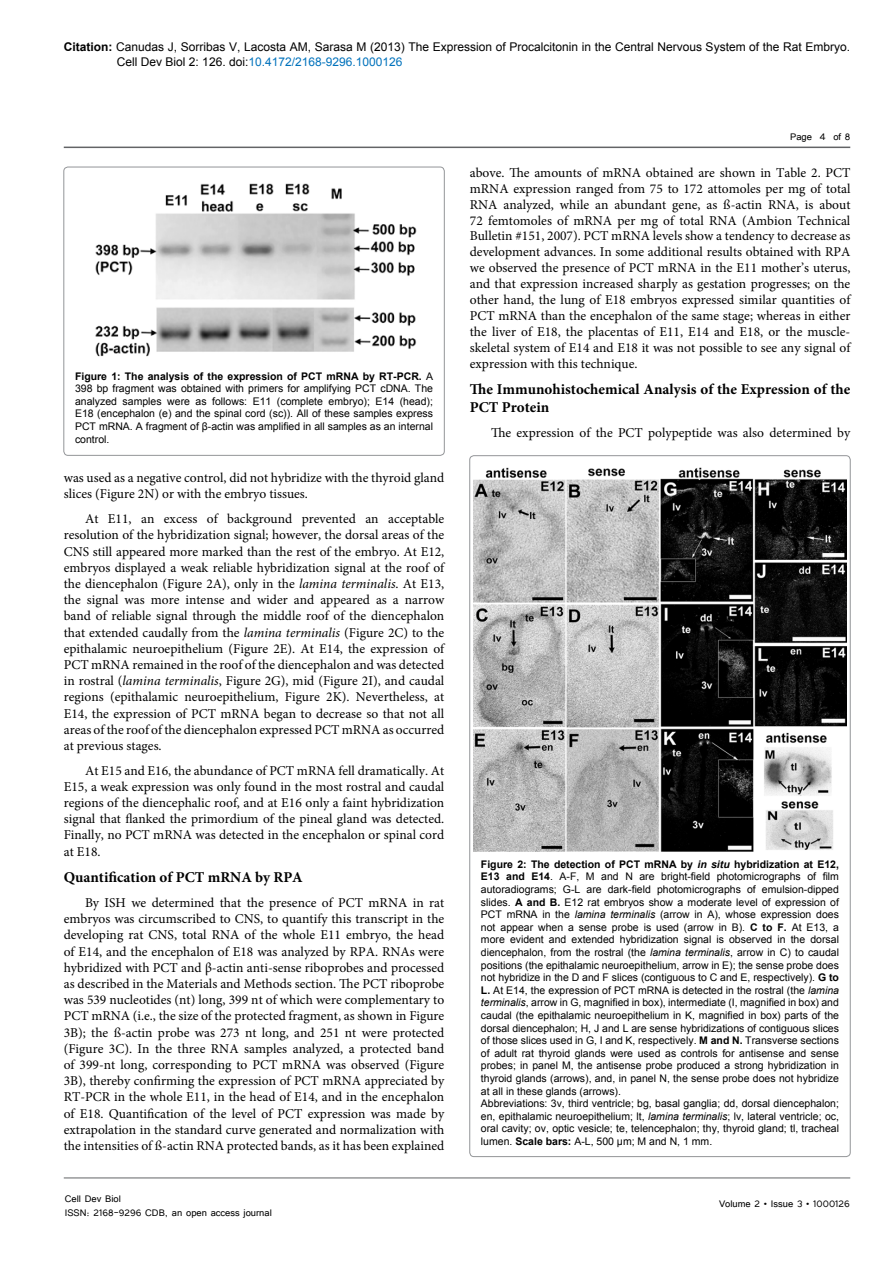
<style>
.page{position:relative;width:893px;height:1263px;background:#fff}
.page>*{position:absolute;margin:0;border:0;box-sizing:border-box;transform-origin:0 0}
.t1{font:700 15px/18px "Minion Pro";color:#000}
.t2{font:13.5px/16.2px "Minion Pro";color:#000;text-align:justify}
.t3{font:12px/14.4px "Arial";color:#000}
.t4{font:12px/14.4px "Tunga";color:#000}
.t5{font:10.5px/12.6px "Arial";color:#000;text-align:justify}
.s1{font-weight:700}
.s2{color:#0072bc}
.s3{font-style:italic}
.s4{font-weight:700;font-style:italic}
</style>
<div class="page">
<hr style="left:64px;top:147px;width:786px;height:1px;background:#636466">
<hr style="left:64px;top:1178px;width:786px;height:1px;background:#636466">
<div style="left:64px;top:167px;width:380px;height:288px;border:1px solid #939598;border-radius:4px"></div>
<img style="left:95px;top:183px;width:322px;height:174px">
<img style="left:474px;top:467px;width:372px;height:385px">
<p class="t3" style="left:117px;top:40px;width:735px;text-indent:-53px"><span class="s1">Citation:</span> Canudas J, Sorribas V, Lacosta AM, Sarasa M (2013) The Expression of Procalcitonin in the Central Nervous System of the Rat Embryo.<br>Cell Dev Biol 2: 126. doi:<span class="s2">10.4172/2168-9296.1000126</span></p>
<p class="t5" style="left:75px;top:370px;width:360px"><span class="s1">Figure 1: The analysis of the expression of PCT mRNA by RT-PCR.</span> A 398 bp fragment was obtained with primers for amplifying PCT cDNA. The analyzed samples were as follows: E11 (complete embryo); E14 (head); E18 (encephalon (e) and the spinal cord (sc)). All of these samples express PCT mRNA. A fragment of β-actin was amplified in all samples as an internal control.</p>
<p class="t2" style="left:64px;top:470px;width:382px">was used as a negative control, did not hybridize with the thyroid gland slices (Figure 2N) or with the embryo tissues.</p>
<p class="t2" style="left:64px;top:511px;width:382px;text-indent:21px">At E11, an excess of background prevented an acceptable resolution of the hybridization signal; however, the dorsal areas of the CNS still appeared more marked than the rest of the embryo. At E12, embryos displayed a weak reliable hybridization signal at the roof of the diencephalon (Figure 2A), only in the <span class="s3">lamina terminalis</span>. At E13, the signal was more intense and wider and appeared as a narrow band of reliable signal through the middle roof of the diencephalon that extended caudally from the <span class="s3">lamina terminalis</span> (Figure 2C) to the epithalamic neuroepithelium (Figure 2E). At E14, the expression of PCT mRNA remained in the roof of the diencephalon and was detected in rostral (<span class="s3">lamina terminalis</span>, Figure 2G), mid (Figure 2I), and caudal regions (epithalamic neuroepithelium, Figure 2K). Nevertheless, at E14, the expression of PCT mRNA began to decrease so that not all areas of the roof of the diencephalon expressed PCT mRNA as occurred at previous stages.</p>
<p class="t2" style="left:64px;top:762px;width:382px;text-indent:21px">At E15 and E16, the abundance of PCT mRNA fell dramatically. At E15, a weak expression was only found in the most rostral and caudal regions of the diencephalic roof, and at E16 only a faint hybridization signal that flanked the primordium of the pineal gland was detected.<br>Finally, no PCT mRNA was detected in the encephalon or spinal cord at E18.</p>
<p class="t1" style="left:64px;top:868px;width:241px">Quantification of PCT mRNA by RPA</p>
<p class="t2" style="left:64px;top:894px;width:382px;text-indent:21px">By ISH we determined that the presence of PCT mRNA in rat embryos was circumscribed to CNS, to quantify this transcript in the developing rat CNS, total RNA of the whole E11 embryo, the head of E14, and the encephalon of E18 was analyzed by RPA. RNAs were hybridized with PCT and β-actin anti-sense riboprobes and processed as described in the Materials and Methods section. The PCT riboprobe was 539 nucleotides (nt) long, 399 nt of which were complementary to PCT mRNA (i.e., the size of the protected fragment, as shown in Figure 3B); the ß-actin probe was 273 nt long, and 251 nt were protected (Figure 3C). In the three RNA samples analyzed, a protected band of 399-nt long, corresponding to PCT mRNA was observed (Figure 3B), thereby confirming the expression of PCT mRNA appreciated by RT-PCR in the whole E11, in the head of E14, and in the encephalon of E18. Quantification of the level of PCT expression was made by extrapolation in the standard curve generated and normalization with the intensities of ß-actin RNA protected bands, as it has been explained</p>
<p class="t4" style="left:65px;top:1190px;width:209px">Cell Dev Biol<br>ISSN: 2168-9296 CDB, an open access journal</p>
<p class="t4" style="left:790px;top:128px;width:62px">Page 4 of 8</p>
<p class="t2" style="left:470px;top:165px;width:382px">above. The amounts of mRNA obtained are shown in Table 2. PCT mRNA expression ranged from 75 to 172 attomoles per mg of total RNA analyzed, while an abundant gene, as ß-actin RNA, is about 72 femtomoles of mRNA per mg of total RNA (Ambion Technical Bulletin #151, 2007). PCT mRNA levels show a tendency to decrease as development advances. In some additional results obtained with RPA we observed the presence of PCT mRNA in the E11 mother’s uterus, and that expression increased sharply as gestation progresses; on the other hand, the lung of E18 embryos expressed similar quantities of PCT mRNA than the encephalon of the same stage; whereas in either the liver of E18, the placentas of E11, E14 and E18, or the muscle&shy;skeletal system of E14 and E18 it was not possible to see any signal of expression with this technique.</p>
<p class="t1" style="left:470px;top:380px;width:382px">The Immunohistochemical Analysis of the Expression of the<br>PCT Protein</p>
<p class="t2" style="left:491px;top:424px;width:361px">The expression of the PCT polypeptide was also determined by</p>
<p class="t5" style="left:481px;top:858px;width:360px;text-align:left"><span class="s1">Figure 2: The detection of PCT mRNA by</span> <span class="s4">in situ</span> <span class="s1">hybridization at E12, E13 and E14</span>. A-F, M and N are bright-field photomicrographs of film autoradiograms; G-L are dark-field photomicrographs of emulsion-dipped slides. <span class="s1">A and B.</span> E12 rat embryos show a moderate level of expression of PCT mRNA in the <span class="s3">lamina terminalis</span> (arrow in A), whose expression does not appear when a sense probe is used (arrow in B). <span class="s1">C to F.</span> At E13, a more evident and extended hybridization signal is observed in the dorsal diencephalon, from the rostral (the <span class="s3">lamina terminalis</span>, arrow in C) to caudal positions (the epithalamic neuroepithelium, arrow in E); the sense probe does not hybridize in the D and F slices (contiguous to C and E, respectively). <span class="s1">G to L.</span> At E14, the expression of PCT mRNA is detected in the rostral (the <span class="s3">lamina terminalis</span>, arrow in G, magnified in box), intermediate (I, magnified in box) and caudal (the epithalamic neuroepithelium in K, magnified in box) parts of the dorsal diencephalon; H, J and L are sense hybridizations of contiguous slices of those slices used in G, I and K, respectively. <span class="s1">M and N.</span> Transverse sections of adult rat thyroid glands were used as controls for antisense and sense probes; in panel M, the antisense probe produced a strong hybridization in thyroid glands (arrows), and, in panel N, the sense probe does not hybridize at all in these glands (arrows).<br>Abbreviations: 3v, third ventricle; bg, basal ganglia; dd, dorsal diencephalon; en, epithalamic neuroepithelium; lt, <span class="s3">lamina terminalis</span>; lv, lateral ventricle; oc, oral cavity; ov, optic vesicle; te, telencephalon; thy, thyroid gland; tl, tracheal lumen. <span class="s1">Scale bars:</span> A-L, 500 µm; M and N, 1 mm.</p>
<p class="t4" style="left:719px;top:1196px;width:132px">Volume 2 • Issue 3 • 1000126</p>
</div>
